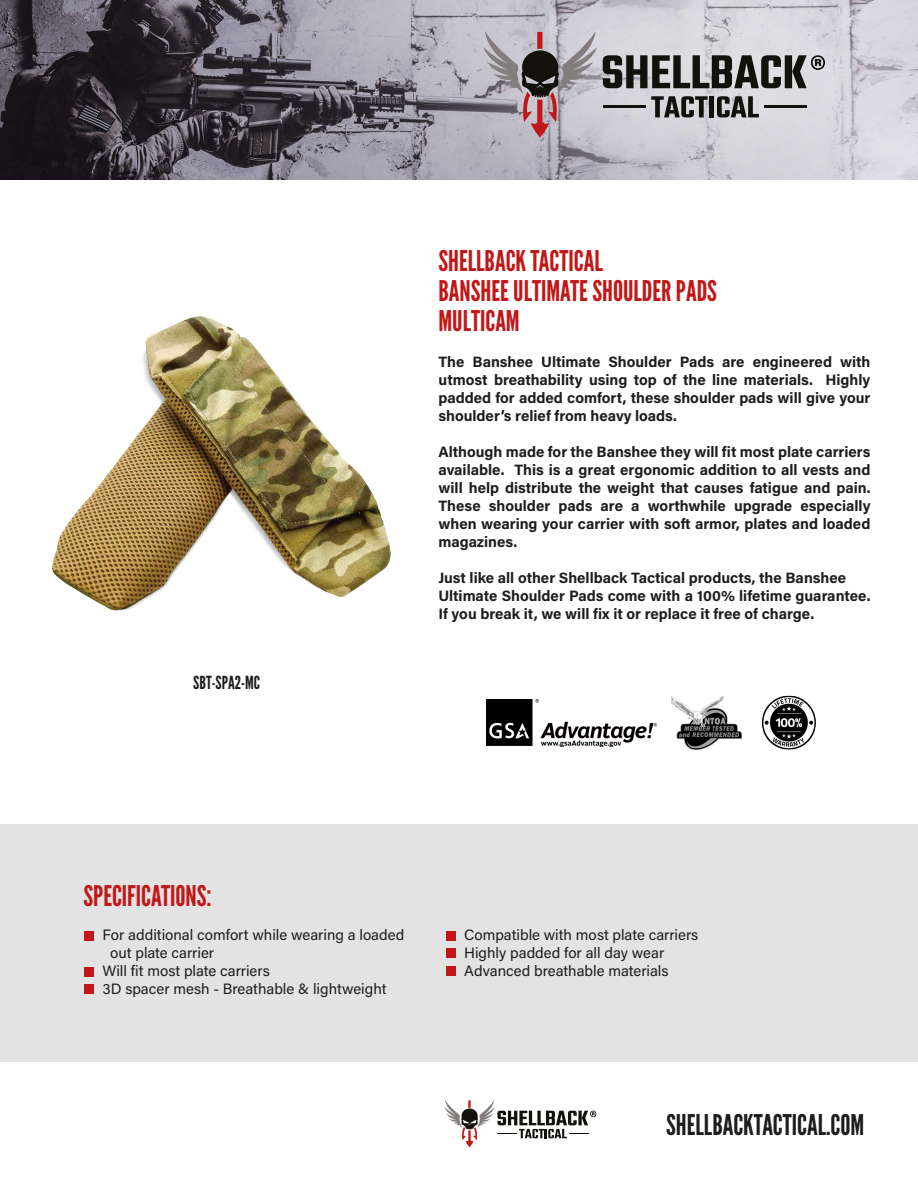
<style>
.page{position:relative;width:918px;height:1188px;background:#fff}
.page>*{position:absolute;margin:0;border:0;box-sizing:border-box;transform-origin:0 0}
.t1{font:28.5px "League Gothic";color:#c21718}
.t2{font:28.5px "League Gothic";color:#1d1d1b}
.t3{font:18px "League Gothic";color:#1d1d1b}
.t4{font:700 15px/18px "Acumin Pro";color:#1d1d1b;text-align:justify}
.t5{font:15px "Acumin Pro";color:#1d1d1b}
</style>
<div class="page">
<svg style="left:444px;top:1100px;width:152px;height:47px"></svg>
<img style="left:0;top:0;width:380px;height:180px">
<img style="left:52px;top:316px;width:339px;height:295px">
<svg style="left:380px;top:0;width:538px;height:180px;background:#c4c2ca"></svg>
<hr style="left:603px;top:106px;width:42px;height:2px;background:#12110b">
<svg style="left:651px;top:96px;width:57px;height:21px"></svg>
<div style="left:709px;top:96px;width:5px;height:21px;background:#12110b"></div>
<svg style="left:717px;top:96px;width:42px;height:21px"></svg>
<hr style="left:764px;top:106px;width:43px;height:2px;background:#12110b">
<svg style="left:483px;top:31px;width:114px;height:107px;background:#a49aa0"></svg>
<svg style="left:603px;top:55px;width:222px;height:33px;background:#6c6b6b"></svg>
<img style="left:762px;top:695px;width:54px;height:55px">
<img style="left:671px;top:696px;width:71px;height:53px">
<img style="left:487px;top:699px;width:169px;height:47px">
<div style="left:0;top:824px;width:918px;height:238px;background:#e4e3e3"></div>
<div style="left:84px;top:931px;width:10px;height:10px;background:#c21718"></div>
<div style="left:446px;top:931px;width:10px;height:9px;background:#c21718"></div>
<div style="left:446px;top:949px;width:10px;height:9px;background:#c21718"></div>
<div style="left:446px;top:966px;width:10px;height:10px;background:#c21718"></div>
<div style="left:84px;top:967px;width:10px;height:9px;background:#c21718"></div>
<div style="left:84px;top:985px;width:10px;height:9px;background:#c21718"></div>
<p class="t3" style="left:193px;top:672px;width:68px">SBT-SPA2-MC</p>
<p class="t1" style="left:438px;top:244px;width:166px">SHELLBACK TACTICAL</p>
<p class="t1" style="left:438px;top:274px;width:280px">BANSHEE ULTIMATE SHOULDER PADS</p>
<p class="t1" style="left:438px;top:304px;width:83px">MULTICAM</p>
<p class="t4" style="left:438px;top:352px;width:434px">The Banshee Ultimate Shoulder Pads are engineered with utmost breathability using top of the line materials. Highly padded for added comfort, these shoulder pads will give your shoulder’s relief from heavy loads.</p>
<p class="t4" style="left:438px;top:442px;width:434px">Although made for the Banshee they will fit most plate carriers available. This is a great ergonomic addition to all vests and will help distribute the weight that causes fatigue and pain.<br>These shoulder pads are a worthwhile upgrade especially when wearing your carrier with soft armor, plates and loaded magazines.</p>
<p class="t4" style="left:438px;top:568px;width:409px">Just like all other Shellback Tactical products, the Banshee</p>
<p class="t4" style="left:438px;top:586px;width:434px">Ultimate Shoulder Pads come with a 100% lifetime guarantee.<br>If you break it, we will fix it or replace it free of charge.</p>
<p class="t1" style="left:84px;top:879px;width:130px">SPECIFICATIONS:</p>
<p class="t5" style="left:103px;top:925px;width:303px">For additional comfort while wearing a loaded</p>
<p class="t5" style="left:110px;top:943px;width:106px">out plate carrier</p>
<p class="t5" style="left:103px;top:961px;width:169px">Will fit most plate carriers</p>
<p class="t5" style="left:103px;top:979px;width:286px">3D spacer mesh - Breathable &amp; lightweight</p>
<p class="t5" style="left:464px;top:925px;width:236px">Compatible with most plate carriers</p>
<p class="t5" style="left:464px;top:943px;width:202px">Highly padded for all day wear</p>
<p class="t5" style="left:464px;top:961px;width:206px">Advanced breathable materials</p>
<h1 class="t2" style="left:666px;top:1108px;width:200px">SHELLBACKTACTICAL.COM</h1>
</div>
